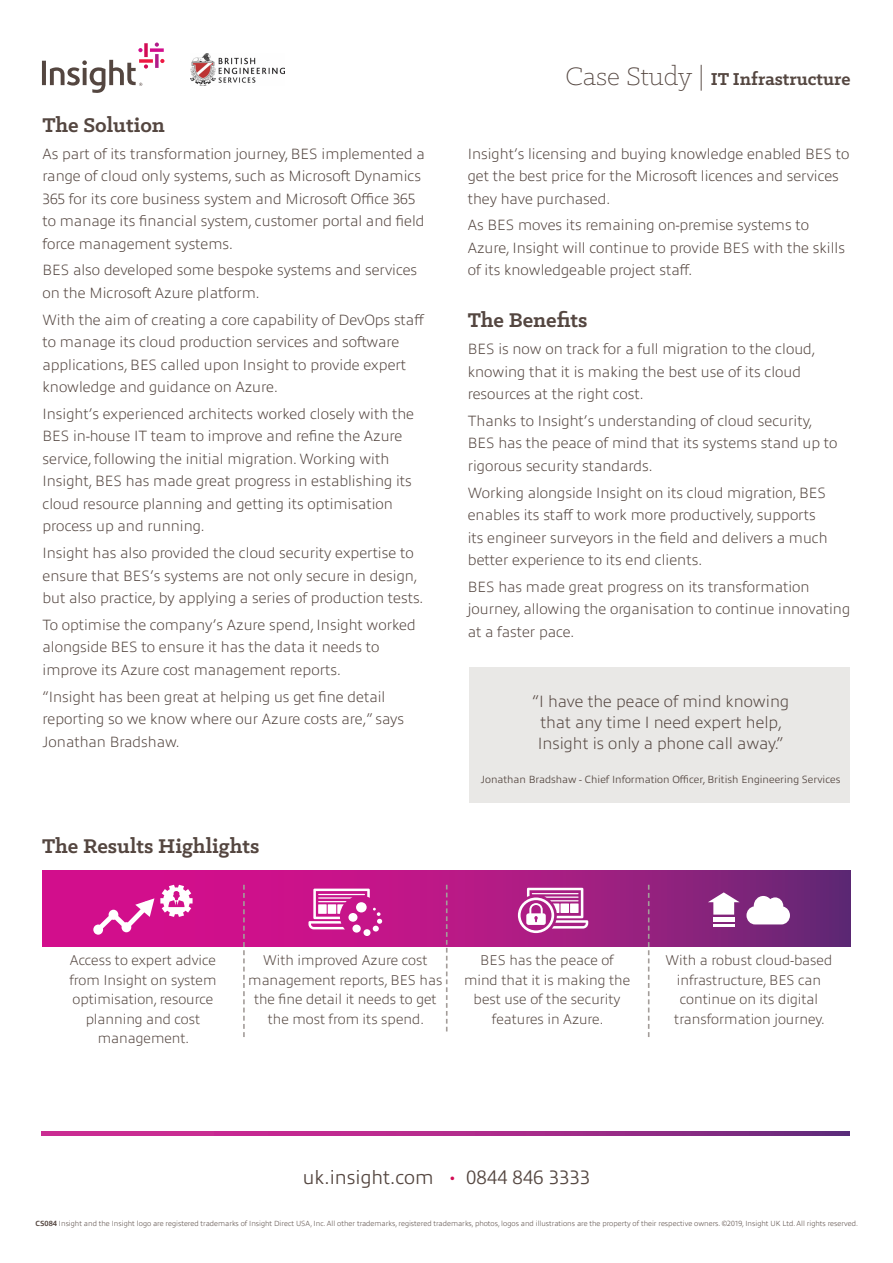
<style>
.page{position:relative;width:893px;height:1263px;background:#fff}
.page>*{position:absolute;margin:0;border:0;box-sizing:border-box;transform-origin:0 0}
.sub_headers{font:700 22.5px "Klinic Slab";color:#544640}
.t1{font:700 19.5px "Klinic Slab";color:#544640}
.sign_off_numbers{font:300 19.5px "Allumi Pro";color:#544640}
.quote_copy{font:200 16.5px/21px "Allumi Pro";color:#544640;text-align:center}
.Body_Copy{font:200 15px/22.5px "Allumi Pro";color:#544640}
.results_copy{font:200 14.25px/19.5px "Allumi Pro";color:#544640;text-align:center}
.quote_copy-2{font:300 10.5px "Allumi Pro";color:#544640}
.t2{font:200 7.5px "Allumi Pro";color:#544640}
.s1{font-weight:300;font-size:28.5px}
.s2{font-family:"Klinic Slab";color:#d20c54}
.s3{font-weight:700}
</style>
<div class="page">
<div style="left:469px;top:668px;width:381px;height:135px;background:#e9e8e6"></div>
<svg style="left:43px;top:871px;width:808px;height:75px;background:#ad1a84"></svg>
<svg style="left:243px;top:885px;width:2px;height:152px"></svg>
<svg style="left:446px;top:885px;width:1px;height:146px"></svg>
<svg style="left:648px;top:885px;width:1px;height:152px"></svg>
<svg style="left:42px;top:1131px;width:808px;height:4px;background:#a82b8a"></svg>
<svg style="left:746px;top:896px;width:44px;height:28px"></svg>
<svg style="left:708px;top:892px;width:32px;height:22px"></svg>
<hr style="left:713px;top:917px;width:21px;height:4px;background:#fff">
<hr style="left:713px;top:924px;width:21px;height:2px;background:#fff">
<div style="left:352px;top:924px;width:9px;height:8px;background:#fff;border-radius:50%"></div>
<div style="left:363px;top:929px;width:8px;height:7px;background:#fff;border-radius:50%"></div>
<svg style="left:308px;top:888px;width:74px;height:43px"></svg>
<svg style="left:160px;top:885px;width:33px;height:32px"></svg>
<svg style="left:93px;top:898px;width:61px;height:37px"></svg>
<svg style="left:518px;top:888px;width:70px;height:45px"></svg>
<img style="left:190px;top:53px;width:95px;height:32px">
<svg style="left:155px;top:43px;width:4px;height:4px"></svg>
<svg style="left:155px;top:54px;width:4px;height:14px"></svg>
<svg style="left:144px;top:43px;width:4px;height:14px"></svg>
<svg style="left:138px;top:48px;width:5px;height:4px"></svg>
<svg style="left:150px;top:48px;width:14px;height:4px"></svg>
<svg style="left:160px;top:59px;width:4px;height:4px"></svg>
<svg style="left:139px;top:59px;width:14px;height:4px"></svg>
<svg style="left:42px;top:60px;width:106px;height:33px"></svg>
<p class="sub_headers" style="left:43px;top:110px;width:124px">The Solution</p>
<p class="Body_Copy" style="left:43px;top:141px;width:384px">As part of its transformation journey, BES implemented a range of cloud only systems, such as Microsoft Dynamics 365 for its core business system and Microsoft Office 365 to manage its financial system, customer portal and field force management systems.</p>
<p class="Body_Copy" style="left:43px;top:258px;width:376px">BES also developed some bespoke systems and services on the Microsoft Azure platform.</p>
<p class="Body_Copy" style="left:43px;top:307px;width:383px">With the aim of creating a core capability of DevOps staff to manage its cloud production services and software applications, BES called upon Insight to provide expert knowledge and guidance on Azure.</p>
<p class="Body_Copy" style="left:43px;top:401px;width:373px">Insight’s experienced architects worked closely with the BES in-house IT team to improve and refine the Azure service, following the initial migration. Working with Insight, BES has made great progress in establishing its cloud resource planning and getting its optimisation process up and running.</p>
<p class="Body_Copy" style="left:43px;top:540px;width:382px">Insight has also provided the cloud security expertise to ensure that BES’s systems are not only secure in design, but also practice, by applying a series of production tests.</p>
<p class="Body_Copy" style="left:43px;top:612px;width:375px">To optimise the company’s Azure spend, Insight worked alongside BES to ensure it has the data it needs to improve its Azure cost management reports.</p>
<p class="Body_Copy" style="left:43px;top:684px;width:363px">“Insight has been great at helping us get fine detail reporting so we know where our Azure costs are,” says<br>Jonathan Bradshaw.</p>
<p class="sub_headers" style="left:42px;top:831px;width:219px">The Results Highlights</p>
<p class="t1" style="left:565px;top:66px;width:286px"><span class="s1">Case Study |</span> IT Infrastructure</p>
<p class="Body_Copy" style="left:468px;top:141px;width:383px">Insight’s licensing and buying knowledge enabled BES to get the best price for the Microsoft licences and services they have purchased.</p>
<p class="Body_Copy" style="left:468px;top:213px;width:379px">As BES moves its remaining on-premise systems to<br>Azure, Insight will continue to provide BES with the skills of its knowledgeable project staff.</p>
<p class="sub_headers" style="left:468px;top:305px;width:121px">The Benefits</p>
<p class="Body_Copy" style="left:468px;top:336px;width:349px">BES is now on track for a full migration to the cloud, knowing that it is making the best use of its cloud resources at the right cost.</p>
<p class="Body_Copy" style="left:468px;top:408px;width:371px">Thanks to Insight’s understanding of cloud security,<br>BES has the peace of mind that its systems stand up to rigorous security standards.</p>
<p class="Body_Copy" style="left:468px;top:480px;width:361px">Working alongside Insight on its cloud migration, BES enables its staff to work more productively, supports its engineer surveyors in the field and delivers a much better experience to its end clients.</p>
<p class="Body_Copy" style="left:468px;top:574px;width:384px">BES has made great progress on its transformation journey, allowing the organisation to continue innovating at a faster pace.</p>
<p class="quote_copy" style="left:532px;top:689px;width:258px">“I have the peace of mind knowing that any time I need expert help,<br>Insight is only a phone call away.”</p>
<p class="quote_copy-2" style="left:481px;top:772px;width:361px">Jonathan Bradshaw - Chief Information Officer, British Engineering Services</p>
<p class="results_copy" style="left:69px;top:949px;width:149px">Access to expert advice from Insight on system optimisation, resource planning and cost management.</p>
<p class="results_copy" style="left:248px;top:949px;width:195px">With improved Azure cost management reports, BES has the fine detail it needs to get the most from its spend.</p>
<p class="results_copy" style="left:464px;top:949px;width:168px">BES has the peace of mind that it is making the best use of the security features in Azure.</p>
<p class="results_copy" style="left:666px;top:949px;width:168px">With a robust cloud-based infrastructure, BES can continue on its digital transformation journey.</p>
<p class="sign_off_numbers" style="left:303px;top:1163px;width:289px">uk.insight.com <span class="s2">•</span> 0844 846 3333</p>
<p class="t2" style="left:36px;top:1218px;width:824px"><span class="s3">CS084</span> Insight and the Insight logo are registered trademarks of Insight Direct USA, Inc. All other trademarks, registered trademarks, photos, logos and illustrations are the property of their respective owners. ©2019, Insight UK Ltd. All rights reserved.</p>
</div>
